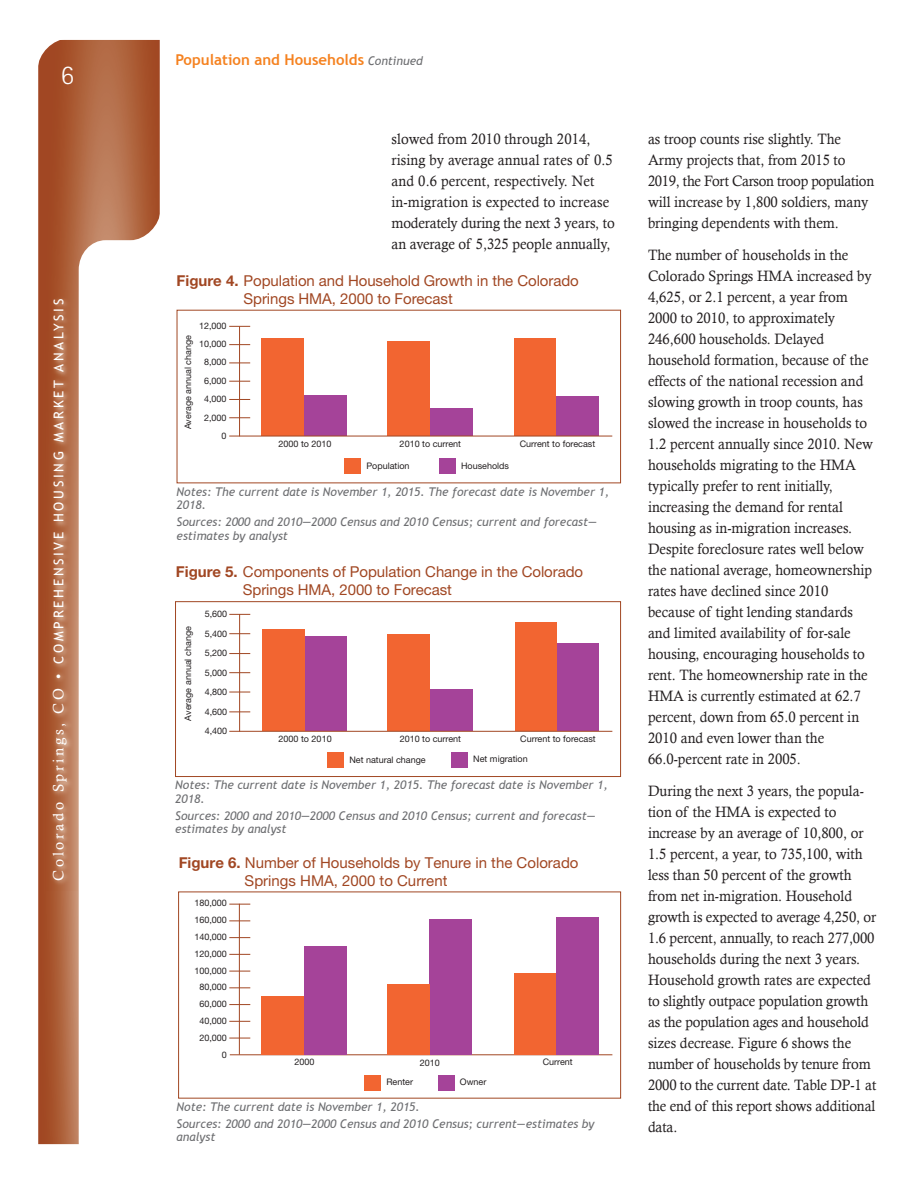
<style>
.page{position:relative;width:918px;height:1188px;background:#fff}
.page>*{position:absolute;margin:0;border:0;box-sizing:border-box;transform-origin:0 0}
.t1{font:300 27px "Rotis Sans Serif";color:#fff}
.body_text{font:15px/21px "Calisto";color:#231f20;scale:.95 1}
.t2{font:15px/18px "Helvetica Neue";letter-spacing:-.005em;color:#a14723}
.t3{font:700 15px "Trebuchet MS";color:#f58220}
.t4{font:13.5px "Trebuchet MS";letter-spacing:.2em;color:#fff}
.t5{font:italic 12px/13.5px "Trebuchet MS";color:#6d6e71}
.t6{font:9px/16.8px "Helvetica Neue";color:#231f20;text-align:right}
.s1{font-family:"Calisto";font-size:15px}
.s2{font-weight:400;font-style:italic;font-size:12px;color:#6d6e71}
.s3{font-weight:700}
</style>
<div class="page">
<svg style="left:38px;top:40px;width:122px;height:1104px;background:#af6440"></svg>
<svg style="left:79px;top:240px;width:106px;height:904px"></svg>
<svg style="left:38px;top:39px;width:30px;height:30px"></svg>
<svg style="left:130px;top:210px;width:36px;height:36px"></svg>
<img style="left:46px;top:290px;width:31px;height:600px">
<div style="left:175px;top:601px;width:446px;height:176px;border:1px solid #a14723"></div>
<div style="left:304px;top:636px;width:43px;height:95px;background:#a54399"></div>
<div style="left:262px;top:630px;width:42px;height:101px;background:#f26531"></div>
<div style="left:430px;top:690px;width:43px;height:41px;background:#a54399"></div>
<div style="left:388px;top:634px;width:42px;height:97px;background:#f26531"></div>
<hr style="left:239px;top:614px;width:1px;height:118px;background:#a14723">
<svg style="left:229px;top:653px;width:21px;height:1px"></svg>
<svg style="left:229px;top:672px;width:21px;height:1px"></svg>
<svg style="left:229px;top:614px;width:21px;height:1px"></svg>
<svg style="left:229px;top:692px;width:21px;height:1px"></svg>
<svg style="left:229px;top:633px;width:21px;height:1px"></svg>
<svg style="left:229px;top:712px;width:21px;height:1px"></svg>
<div style="left:327px;top:752px;width:17px;height:15px;background:#f26531"></div>
<div style="left:556px;top:643px;width:43px;height:88px;background:#a54399"></div>
<div style="left:515px;top:622px;width:42px;height:109px;background:#f26531"></div>
<div style="left:451px;top:752px;width:17px;height:15px;background:#a54399"></div>
<hr style="left:229px;top:731px;width:383px;height:1px;background:#a14723">
<div style="left:344px;top:459px;width:17px;height:15px;background:#f26531"></div>
<div style="left:440px;top:459px;width:16px;height:15px;background:#a54399"></div>
<div style="left:304px;top:395px;width:42px;height:41px;background:#a54399"></div>
<div style="left:262px;top:338px;width:42px;height:98px;background:#f26531"></div>
<div style="left:430px;top:408px;width:42px;height:28px;background:#a54399"></div>
<div style="left:388px;top:341px;width:42px;height:95px;background:#f26531"></div>
<div style="left:556px;top:397px;width:43px;height:39px;background:#a54399"></div>
<div style="left:515px;top:338px;width:41px;height:98px;background:#f26531"></div>
<hr style="left:229px;top:436px;width:383px;height:1px;background:#a14723">
<hr style="left:239px;top:326px;width:1px;height:110px;background:#a14723">
<svg style="left:229px;top:326px;width:21px;height:1px"></svg>
<svg style="left:229px;top:363px;width:21px;height:1px"></svg>
<svg style="left:229px;top:381px;width:21px;height:1px"></svg>
<svg style="left:229px;top:399px;width:21px;height:1px"></svg>
<svg style="left:229px;top:417px;width:21px;height:1px"></svg>
<svg style="left:229px;top:344px;width:21px;height:1px"></svg>
<div style="left:364px;top:1075px;width:17px;height:15px;background:#f26531"></div>
<div style="left:438px;top:1075px;width:16px;height:15px;background:#a54399"></div>
<div style="left:178px;top:892px;width:443px;height:207px;border:1px solid #a14723"></div>
<hr style="left:239px;top:904px;width:1px;height:151px;background:#a14723">
<hr style="left:230px;top:1054px;width:382px;height:1px;background:#a14723">
<div style="left:304px;top:946px;width:42px;height:109px;background:#a54399"></div>
<div style="left:261px;top:996px;width:43px;height:59px;background:#f26531"></div>
<div style="left:429px;top:919px;width:43px;height:136px;background:#a54399"></div>
<div style="left:387px;top:984px;width:42px;height:71px;background:#f26531"></div>
<div style="left:556px;top:917px;width:42px;height:138px;background:#a54399"></div>
<div style="left:514px;top:973px;width:42px;height:82px;background:#f26531"></div>
<svg style="left:229px;top:971px;width:21px;height:1px"></svg>
<svg style="left:229px;top:937px;width:21px;height:1px"></svg>
<svg style="left:229px;top:904px;width:21px;height:1px"></svg>
<svg style="left:229px;top:987px;width:21px;height:1px"></svg>
<svg style="left:229px;top:1004px;width:21px;height:1px"></svg>
<svg style="left:229px;top:1021px;width:21px;height:1px"></svg>
<svg style="left:229px;top:1038px;width:21px;height:1px"></svg>
<svg style="left:229px;top:954px;width:21px;height:1px"></svg>
<svg style="left:229px;top:921px;width:21px;height:1px"></svg>
<h1 class="t1" style="left:61px;top:60px;width:14px">6</h1>
<p class="t4" style="left:51px;top:881px;width:583px;rotate:-90deg"><span class="s1">Colorado Springs, CO •</span> COMPREHENSIVE HOUSING MARKET ANALYSIS</p>
<p class="t3" style="left:176px;top:50px;width:249px">Population and Households <span class="s2">Continued</span></p>
<p class="body_text" style="left:392px;top:128px;width:236px">slowed from 2010 through 2014, rising by average annual rates of 0.5 and 0.6 percent, respectively. Net in-migration is expected to increase moderately during the next 3 years, to an average of 5,325 people annually,</p>
<p class="body_text" style="left:648px;top:128px;width:240px">as troop counts rise slightly. The Army projects that, from 2015 to 2019, the Fort Carson troop population will increase by 1,800 soldiers, many bringing dependents with them.</p>
<p class="body_text" style="left:648px;top:244px;width:238px">The number of households in the Colorado Springs HMA increased by 4,625, or 2.1 percent, a year from 2000 to 2010, to approximately 246,600 households. Delayed household formation, because of the effects of the national recession and slowing growth in troop counts, has slowed the increase in households to 1.2 percent annually since 2010. New households migrating to the HMA typically prefer to rent initially, increasing the demand for rental housing as in-migration increases.<br>Despite foreclosure rates well below the national average, homeownership rates have declined since 2010 because of tight lending standards and limited availability of for-sale housing, encouraging households to rent. The homeownership rate in the HMA is currently estimated at 62.7 percent, down from 65.0 percent in 2010 and even lower than the 66.0-percent rate in 2005.</p>
<p class="body_text" style="left:648px;top:780px;width:242px">During the next 3 years, the popula&shy;tion of the HMA is expected to increase by an average of 10,800, or 1.5 percent, a year, to 735,100, with less than 50 percent of the growth from net in-migration. Household growth is expected to average 4,250, or 1.6 percent, annually, to reach 277,000 households during the next 3 years.<br>Household growth rates are expected to slightly outpace population growth as the population ages and household sizes decrease. Figure 6 shows the number of households by tenure from 2000 to the current date. Table DP-1 at the end of this report shows additional data.</p>
<p class="t2" style="left:244px;top:271px;width:337px;text-indent:-67px"><span class="s3">Figure 4.</span> Population and Household Growth in the Colorado<br>Springs HMA, 2000 to Forecast</p>
<p class="t6" style="left:199px;top:316px;width:29px;line-height:18.5px">12,000<br>10,000<br>8,000<br>6,000<br>4,000<br>2,000<br>0</p>
<p class="t6" style="left:180px;top:429px;width:96px;rotate:-90deg">Average annual change</p>
<p class="t6" style="left:279px;top:435px;width:55px">2000 to 2010</p>
<p class="t6" style="left:400px;top:435px;width:63px">2010 to current</p>
<p class="t6" style="left:520px;top:435px;width:77px">Current to forecast</p>
<p class="t6" style="left:366px;top:458px;width:45px">Population</p>
<p class="t6" style="left:461px;top:458px;width:50px">Households</p>
<p class="t5" style="left:177px;top:485px;width:434px">Notes: The current date is November 1, 2015. The forecast date is November 1,<br>2018.</p>
<p class="t5" style="left:177px;top:515px;width:422px">Sources: 2000 and 2010—2000 Census and 2010 Census; current and forecast— estimates by analyst</p>
<p class="t2" style="left:243px;top:562px;width:342px;text-indent:-67px"><span class="s3">Figure 5.</span> Components of Population Change in the Colorado<br>Springs HMA, 2000 to Forecast</p>
<p class="t6" style="left:205px;top:604px;width:24px;line-height:19.5px;text-align:justify">5,600<br>5,400<br>5,200<br>5,000<br>4,800<br>4,600<br>4,400</p>
<p class="t6" style="left:180px;top:721px;width:96px;rotate:-90deg">Average annual change</p>
<p class="t6" style="left:520px;top:730px;width:77px">Current to forecast</p>
<p class="t6" style="left:473px;top:750px;width:56px">Net migration</p>
<p class="t6" style="left:279px;top:730px;width:55px">2000 to 2010</p>
<p class="t6" style="left:400px;top:730px;width:63px">2010 to current</p>
<p class="t6" style="left:349px;top:751px;width:78px">Net natural change</p>
<p class="t5" style="left:175px;top:779px;width:434px">Notes: The current date is November 1, 2015. The forecast date is November 1,<br>2018.</p>
<p class="t5" style="left:175px;top:809px;width:422px">Sources: 2000 and 2010—2000 Census and 2010 Census; current and forecast— estimates by analyst</p>
<p class="t2" style="left:245px;top:854px;width:335px;text-indent:-66px"><span class="s3">Figure 6.</span> Number of Households by Tenure in the Colorado<br>Springs HMA, 2000 to Current</p>
<p class="t6" style="left:194px;top:895px;width:34px">180,000<br>160,000<br>140,000<br>120,000<br>100,000<br>80,000<br>60,000<br>40,000<br>20,000<br>0</p>
<p class="t6" style="left:294px;top:1053px;width:22px">2000</p>
<p class="t6" style="left:420px;top:1054px;width:22px">2010</p>
<p class="t6" style="left:543px;top:1053px;width:32px">Current</p>
<p class="t6" style="left:386px;top:1074px;width:28px">Renter</p>
<p class="t6" style="left:460px;top:1074px;width:28px">Owner</p>
<p class="t5" style="left:177px;top:1100px;width:245px">Note: The current date is November 1, 2015.</p>
<p class="t5" style="left:177px;top:1117px;width:419px">Sources: 2000 and 2010—2000 Census and 2010 Census; current—estimates by analyst</p>
</div>
